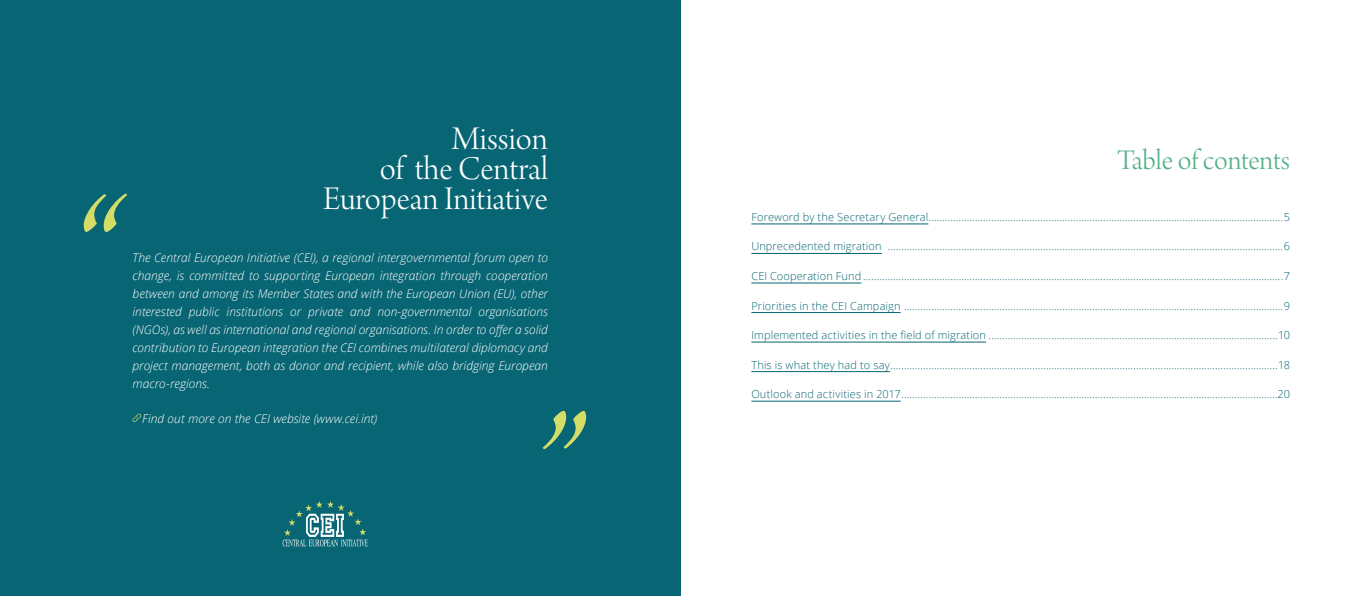
<style>
.page{position:relative;width:1361px;height:596px;background:#fff}
.page>*{position:absolute;margin:0;border:0;box-sizing:border-box;transform-origin:0 0}
.t1{font:150px "Arno Pro Bold Italic 36 pt";color:#d3dd67}
.t2{font:35px/30px "Arno Pro Light 36 pt";color:#fff;text-align:right}
.t3{font:30px "Arno Pro Light Display";letter-spacing:-.005em;color:#54b087}
.t4{font:italic 300 12px/18px "Open Sans";color:#fff;text-align:justify}
.t5{font:300 11px "Open Sans";letter-spacing:.01em;color:#086573}
</style>
<div class="page">
<div style="left:0;top:0;width:680px;height:595px;background:#086573"></div>
<svg style="left:283px;top:501px;width:85px;height:45px"></svg>
<hr style="left:751px;top:223px;width:177px;height:1px;background:#086573">
<hr style="left:751px;top:253px;width:130px;height:1px;background:#086573">
<hr style="left:751px;top:282px;width:110px;height:1px;background:#086573">
<hr style="left:751px;top:312px;width:149px;height:1px;background:#086573">
<hr style="left:751px;top:342px;width:235px;height:1px;background:#086573">
<hr style="left:751px;top:371px;width:139px;height:1px;background:#086573">
<hr style="left:751px;top:401px;width:149px;height:1px;background:#086573">
<svg style="left:133px;top:413px;width:8px;height:9px"></svg>
<h2 class="t2" style="left:323px;top:126px;width:226px">Mission<br>of the Central<br>European Initiative</h2>
<p class="t4" style="left:133px;top:248px;width:417px">The Central European Initiative (CEI), a regional intergovernmental forum open to change, is committed to supporting European integration through cooperation between and among its Member States and with the European Union (EU), other interested public institutions or private and non-governmental organisations (NGOs), as well as international and regional organisations. In order to offer a solid contribution to European integration the CEI combines multilateral diplomacy and project management, both as donor and recipient, while also bridging European macro-regions.</p>
<h1 class="t1" style="left:66px;top:160px;width:50px">“</h1>
<p class="t4" style="left:142px;top:409px;width:237px">Find out more on the CEI website (www.cei.int)</p>
<h1 class="t1" style="left:604px;top:482px;width:50px;rotate:-180deg">“</h1>
<h3 class="t3" style="left:1117px;top:143px;width:174px">Table of contents</h3>
<p class="t5" style="left:751px;top:209px;width:540px">Foreword by the Secretary General..................................................................................................................................5</p>
<p class="t5" style="left:751px;top:239px;width:540px">Unprecedented migration .................................................................................................................................................6</p>
<p class="t5" style="left:751px;top:268px;width:540px">CEI Cooperation Fund ..........................................................................................................................................................7</p>
<p class="t5" style="left:751px;top:298px;width:540px">Priorities in the CEI Campaign ...........................................................................................................................................9</p>
<p class="t5" style="left:751px;top:327px;width:540px">Implemented activities in the field of migration ..........................................................................................................10</p>
<p class="t5" style="left:751px;top:357px;width:540px">This is what they had to say..............................................................................................................................................18</p>
<p class="t5" style="left:751px;top:386px;width:540px">Outlook and activities in 2017..........................................................................................................................................20</p>
</div>
